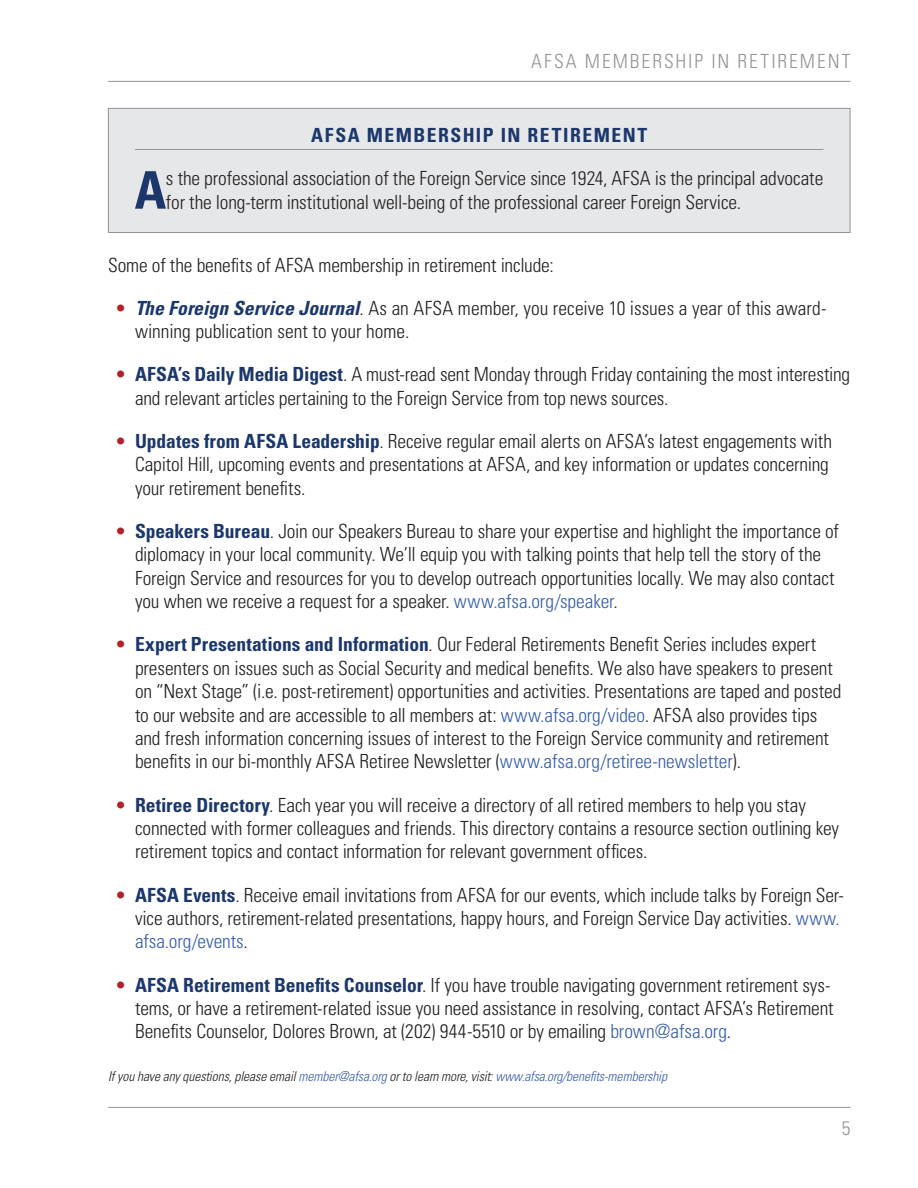
<style>
.page{position:relative;width:918px;height:1188px;background:#fff}
.page>*{position:absolute;margin:0;border:0;box-sizing:border-box;transform-origin:0 0}
.drop_cap_paragraph{font:700 condensed 51.9px "Univers LT Std";color:#1b376c}
.drop_cap_paragraph-2{font:300 condensed 19.5px/23.4px "Univers LT Std";letter-spacing:-.005em;color:#231f20}
.header_footer_right{font:300 condensed 19.5px "Univers LT Std";letter-spacing:.1em;color:#939598}
.New_Section_Title{font:700 condensed 19.5px "Univers LT Std";letter-spacing:.075em;color:#1b376c}
.endnotes{font:italic 300 condensed 13.5px "Univers LT Std";letter-spacing:-.005em;color:#231f20}
.s1{color:#b02128}
.s2{font-weight:700;font-style:italic;color:#1b376c}
.s3{font-weight:700;color:#1b376c}
.s4{color:#375eab}
</style>
<div class="page">
<hr style="left:108px;top:1107px;width:742px;height:1px;background:#939598">
<hr style="left:108px;top:81px;width:742px;height:1px;background:#939598">
<div style="left:108px;top:108px;width:742px;height:125px;background:#e6e7e9;border:1px solid #939598"></div>
<hr style="left:135px;top:149px;width:689px;height:1px;background:#939598">
<p class="header_footer_right" style="left:531px;top:50px;width:321px">AFSA MEMBERSHIP IN RETIREMENT</p>
<p class="New_Section_Title" style="left:311px;top:123px;width:337px">AFSA MEMBERSHIP IN RETIREMENT</p>
<p class="drop_cap_paragraph" style="left:135px;top:158px;width:33px">A</p>
<p class="drop_cap_paragraph-2" style="left:166px;top:167px;width:659px">s the professional association of the Foreign Service since 1924, AFSA is the principal advocate for the long-term institutional well-being of the professional career Foreign Service.</p>
<p class="drop_cap_paragraph-2" style="left:108px;top:253px;width:447px">Some of the benefits of AFSA membership in retirement include:</p>
<p class="drop_cap_paragraph-2" style="left:135px;top:296px;width:693px;text-indent:-20px"><span class="s1">•</span> <span class="s2">The Foreign Service Journal</span>. As an AFSA member, you receive 10 issues a year of this award&shy;winning publication sent to your home.</p>
<p class="drop_cap_paragraph-2" style="left:135px;top:363px;width:717px;text-indent:-20px"><span class="s1">•</span> <span class="s3">AFSA’s Daily Media Digest</span>. A must-read sent Monday through Friday containing the most interesting and relevant articles pertaining to the Foreign Service from top news sources.</p>
<p class="drop_cap_paragraph-2" style="left:135px;top:430px;width:699px;text-indent:-20px"><span class="s1">•</span> <span class="s3">Updates from AFSA Leadership</span>. Receive regular email alerts on AFSA’s latest engagements with<br>Capitol Hill, upcoming events and presentations at AFSA, and key information or updates concerning your retirement benefits.</p>
<p class="drop_cap_paragraph-2" style="left:135px;top:520px;width:706px;text-indent:-20px"><span class="s1">•</span> <span class="s3">Speakers Bureau</span>. Join our Speakers Bureau to share your expertise and highlight the importance of diplomacy in your local community. We’ll equip you with talking points that help tell the story of the Foreign Service and resources for you to develop outreach opportunities locally. We may also contact you when we receive a request for a speaker. <span class="s4">www.afsa.org/speaker</span>.</p>
<p class="drop_cap_paragraph-2" style="left:135px;top:633px;width:708px;text-indent:-20px"><span class="s1">•</span> <span class="s3">Expert Presentations and Information</span>. Our Federal Retirements Benefit Series includes expert presenters on issues such as Social Security and medical benefits. We also have speakers to present on “Next Stage” (i.e. post-retirement) opportunities and activities. Presentations are taped and posted to our website and are accessible to all members at: <span class="s4">www.afsa.org/video</span>. AFSA also provides tips and fresh information concerning issues of interest to the Foreign Service community and retirement benefits in our bi-monthly AFSA Retiree Newsletter (<span class="s4">www.afsa.org/retiree-newsletter</span>).</p>
<p class="drop_cap_paragraph-2" style="left:135px;top:793px;width:706px;text-indent:-20px"><span class="s1">•</span> <span class="s3">Retiree Directory</span>. Each year you will receive a directory of all retired members to help you stay connected with former colleagues and friends. This directory contains a resource section outlining key retirement topics and contact information for relevant government offices.</p>
<p class="drop_cap_paragraph-2" style="left:135px;top:883px;width:710px;text-indent:-20px"><span class="s1">•</span> <span class="s3">AFSA Events</span>. Receive email invitations from AFSA for our events, which include talks by Foreign Ser&shy;vice authors, retirement-related presentations, happy hours, and Foreign Service Day activities. <span class="s4">www. afsa.org/events</span>.</p>
<p class="drop_cap_paragraph-2" style="left:135px;top:973px;width:700px;text-indent:-20px"><span class="s1">•</span> <span class="s3">AFSA Retirement Benefits Counselor</span>. If you have trouble navigating government retirement sys&shy;tems, or have a retirement-related issue you need assistance in resolving, contact AFSA’s Retirement<br>Benefits Counselor, Dolores Brown, at (202) 944-5510 or by emailing <span class="s4">brown@afsa.org</span>.</p>
<p class="endnotes" style="left:108px;top:1068px;width:561px">If you have any questions, please email <span class="s4">member@afsa.org</span> or to learn more, visit: <span class="s4">www.afsa.org/benefits-membership</span></p>
<p class="header_footer_right" style="left:842px;top:1116px;width:10px">5</p>
</div>
